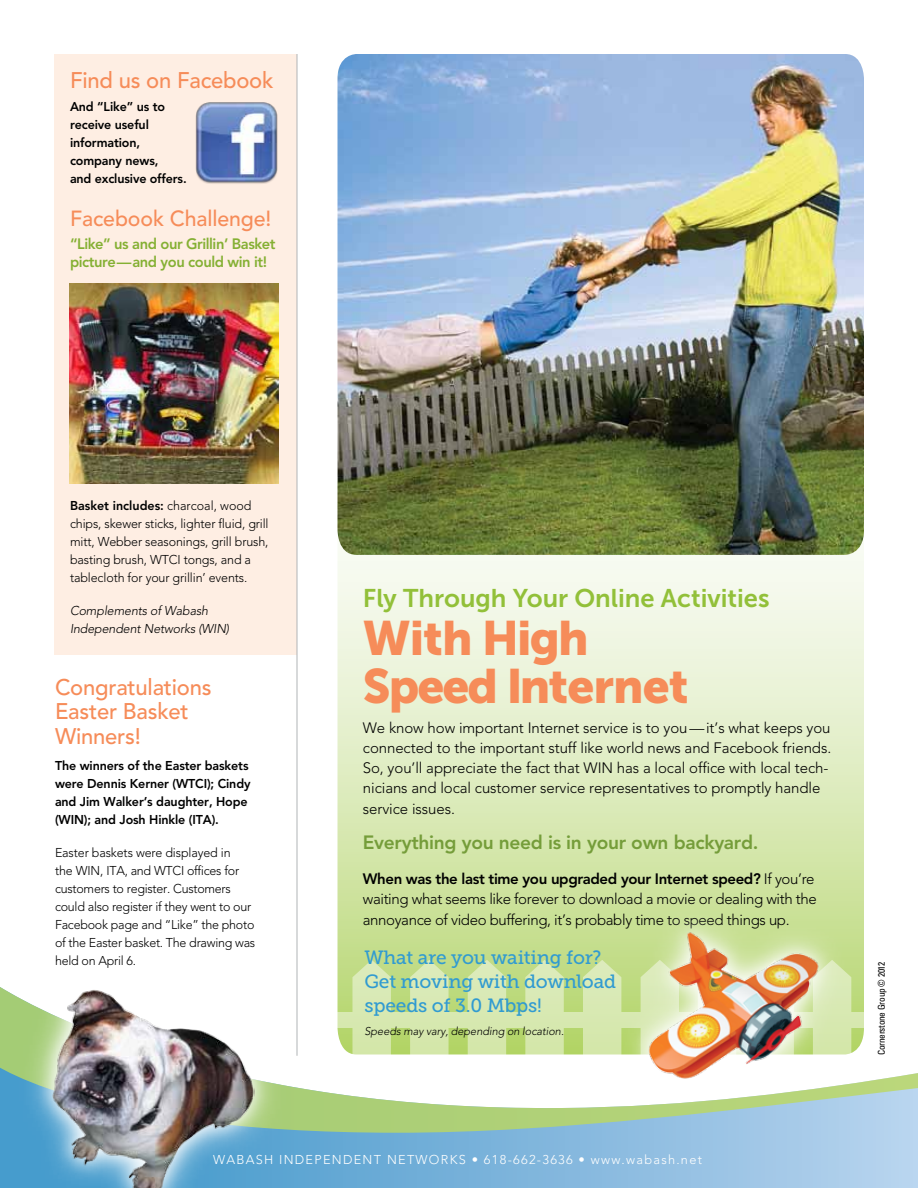
<style>
.page{position:relative;width:918px;height:1188px;background:#fff}
.page>*{position:absolute;margin:0;border:0;box-sizing:border-box;transform-origin:0 0}
.t1{font:48px/48px "Museo Sans 900";letter-spacing:-.04em;color:#f68c59}
.t2{font:25.5px "Museo Sans 700";color:#92c039}
.t3{font:500 22.5px/24.8px "Avenir";letter-spacing:-.01em;color:#f68c59}
.t4{font:500 21.75px "Avenir";letter-spacing:-.005em;color:#f68c59}
.t5{font:19.2px/24px "Museo Slab 500";letter-spacing:-.01em;color:#319bd1}
.t6{font:800 19.2px "Avenir";letter-spacing:-.015em;color:#759d3a}
.t7{font:300 15px/20.2px "Avenir";letter-spacing:-.005em;color:#000}
.t8{font:300 15px/20.2px "Avenir";letter-spacing:-.025em;color:#000}
.t9{font:800 15px/18px "Avenir";letter-spacing:-.03em;color:#85b034}
.t10{font:300 12.75px/18px "Avenir";letter-spacing:-.01em;color:#000}
.t11{font:800 12.75px/18px "Avenir";letter-spacing:-.01em;color:#000}
.t12{font:300 12.75px "Avenir";letter-spacing:.1em;color:#fff}
.t13{font:italic 300 12.75px/18px "Avenir";letter-spacing:-.01em;color:#000}
.t14{font:italic 300 11.25px "Avenir";letter-spacing:-.005em;color:#000}
.t15{font:condensed 9.3px "Univers";letter-spacing:-.03em;color:#000}
.s1{font-weight:800}
</style>
<div class="page">
<div style="left:54px;top:54px;width:243px;height:601px;background:#feeee3"></div>
<hr style="left:297px;top:54px;width:1px;height:1002px;background:#b1b4b6">
<svg style="left:0;top:1133px;width:918px;height:55px;background:#87badf"></svg>
<svg style="left:0;top:978px;width:918px;height:155px"></svg>
<svg style="left:20px;top:978px;width:266px;height:210px"></svg>
<img style="left:51px;top:987px;width:203px;height:201px">
<svg style="left:338px;top:555px;width:526px;height:499px;background:#e0edc3"></svg>
<svg style="left:352px;top:960px;width:39px;height:110px"></svg>
<svg style="left:583px;top:960px;width:33px;height:110px"></svg>
<svg style="left:468px;top:960px;width:38px;height:110px"></svg>
<svg style="left:410px;top:960px;width:39px;height:110px"></svg>
<svg style="left:525px;top:960px;width:39px;height:110px"></svg>
<svg style="left:850px;top:960px;width:1px;height:110px"></svg>
<div style="left:326px;top:1012px;width:543px;height:16px;background:#d7e8b0"></div>
<img style="left:338px;top:54px;width:526px;height:501px">
<svg style="left:616px;top:901px;width:234px;height:210px"></svg>
<img style="left:647px;top:931px;width:173px;height:149px">
<img style="left:195px;top:102px;width:83px;height:82px">
<img style="left:69px;top:283px;width:209px;height:201px">
<h3 class="t3" style="left:70px;top:68px;width:205px">Find us on Facebook</h3>
<p class="t11" style="left:70px;top:98px;width:118px">And “Like” us to receive useful information, company news,<br>and exclusive offers.</p>
<h3 class="t4" style="left:70px;top:206px;width:203px">Facebook Challenge!</h3>
<p class="t9" style="left:70px;top:235px;width:207px">“Like” us and our Grillin’ Basket picture—and you could win it!</p>
<p class="t10" style="left:70px;top:497px;width:200px"><span class="s1">Basket includes:</span> charcoal, wood chips, skewer sticks, lighter fluid, grill mitt, Webber seasonings, grill brush, basting brush, WTCI tongs, and a tablecloth for your grillin’ events.</p>
<p class="t13" style="left:70px;top:602px;width:161px">Complements of Wabash<br>Independent Networks (WIN)</p>
<h3 class="t3" style="left:55px;top:675px;width:158px">Congratulations<br>Easter Basket<br>Winners!</h3>
<p class="t11" style="left:55px;top:756px;width:197px">The winners of the Easter baskets were Dennis Kerner (WTCI); Cindy and Jim Walker’s daughter, Hope (WIN); and Josh Hinkle (ITA).</p>
<p class="t10" style="left:55px;top:843px;width:202px">Easter baskets were displayed in<br>the WIN, ITA, and WTCI offices for customers to register. Customers could also register if they went to our<br>Facebook page and “Like” the photo of the Easter basket. The drawing was held on April 6.</p>
<h2 class="t2" style="left:363px;top:584px;width:408px">Fly Through Your Online Activities</h2>
<h1 class="t1" style="left:363px;top:614px;width:327px">With High<br>Speed Internet</h1>
<p class="t7" style="left:363px;top:717px;width:470px">We know how important Internet service is to you—it’s what keeps you connected to the important stuff like world news and Facebook friends.<br>So, you’ll appreciate the fact that WIN has a local office with local tech&shy;nicians and local customer service representatives to promptly handle service issues.</p>
<h3 class="t6" style="left:363px;top:831px;width:397px">Everything you need is in your own backyard.</h3>
<p class="t8" style="left:363px;top:869px;width:456px"><span class="s1">When was the last time you upgraded your Internet speed?</span> If you’re waiting what seems like forever to download a movie or dealing with the annoyance of video buffering, it’s probably time to speed things up.</p>
<h3 class="t5" style="left:364px;top:945px;width:253px">What are you waiting for?<br>Get moving with download speeds of 3.0 Mbps!</h3>
<p class="t14" style="left:365px;top:1024px;width:201px">Speeds may vary, depending on location.</p>
<p class="t12" style="left:213px;top:1152px;width:490px">WABASH INDEPENDENT NETWORKS • 618-662-3636 • www.wabash.net</p>
<p class="t15" style="left:876px;top:1055px;width:95px;rotate:-90deg">Cornerstone Group © 2012</p>
</div>
